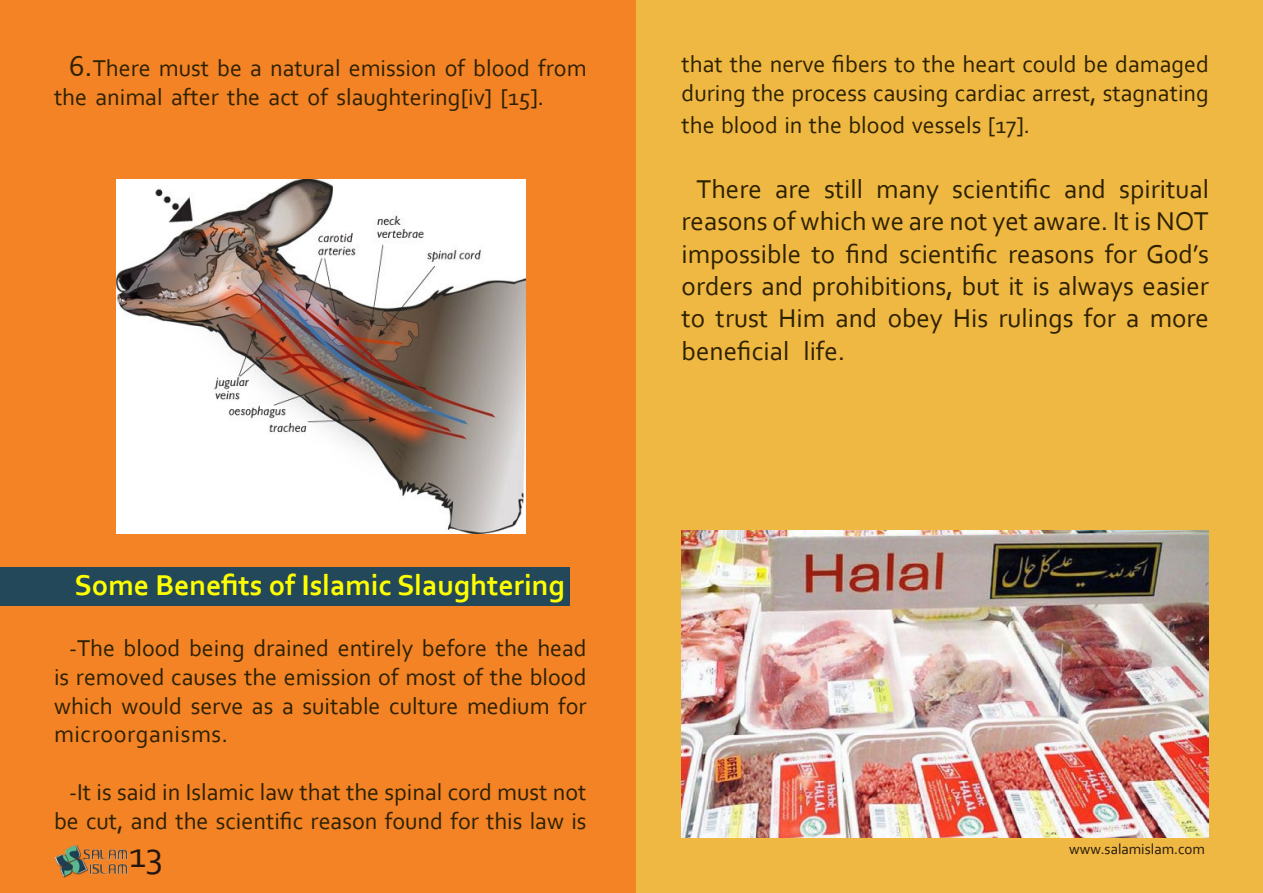
<style>
.page{position:relative;width:1263px;height:893px;background:#fff}
.page>*{position:absolute;margin:0;border:0;box-sizing:border-box;transform-origin:0 0}
.t1{font:37.5px "Corbel";color:#241711}
.t2{font:700 30px "Corbel";color:#ff0}
.t3{font:27px/32.4px "Corbel";color:#2d2100;text-align:justify}
.t4{font:24px/28.8px "Corbel";color:#2d2100}
.t5{font:15px "Corbel";color:#241711}
.s1{font-size:30px}
</style>
<div class="page">
<div style="left:631px;top:0;width:632px;height:893px;background:#efb842"></div>
<div style="left:0;top:0;width:635px;height:893px;background:#f38325"></div>
<img style="left:55px;top:844px;width:73px;height:34px">
<img style="left:116px;top:179px;width:409px;height:355px">
<div style="left:0;top:567px;width:570px;height:38px;background:#22485a"></div>
<img style="left:681px;top:531px;width:528px;height:307px">
<p class="t4" style="left:54px;top:53px;width:534px;text-indent:15px"><span class="s1">6.</span>There must be a natural emission of blood from the animal after the act of slaughtering[iv] [15].</p>
<p class="t2" style="left:74px;top:566px;width:492px">Some Benefits of Islamic Slaughtering</p>
<p class="t4" style="left:54px;top:633px;width:534px;text-align:justify;text-indent:15px">-The blood being drained entirely before the head is removed causes the emission of most of the blood which would serve as a suitable culture medium for microorganisms.</p>
<p class="t4" style="left:54px;top:777px;width:534px;text-align:right">-It is said in Islamic law that the spinal cord must not be cut, and the scientific reason found for this law is</p>
<h1 class="t1" style="left:129px;top:831px;width:35px">13</h1>
<p class="t4" style="left:682px;top:49px;width:529px">that the nerve fibers to the heart could be damaged during the process causing cardiac arrest, stagnating</p>
<p class="t4" style="left:682px;top:110px;width:350px">the blood in the blood vessels [17].</p>
<p class="t3" style="left:682px;top:172px;width:529px;text-indent:15px">There are still many scientific and spiritual reasons of which we are not yet aware. It is NOT impossible to find scientific reasons for God’s orders and prohibitions, but it is always easier to trust Him and obey His rulings for a more beneficial life.</p>
<p class="t5" style="left:1069px;top:840px;width:137px">www.salamislam.com</p>
</div>
